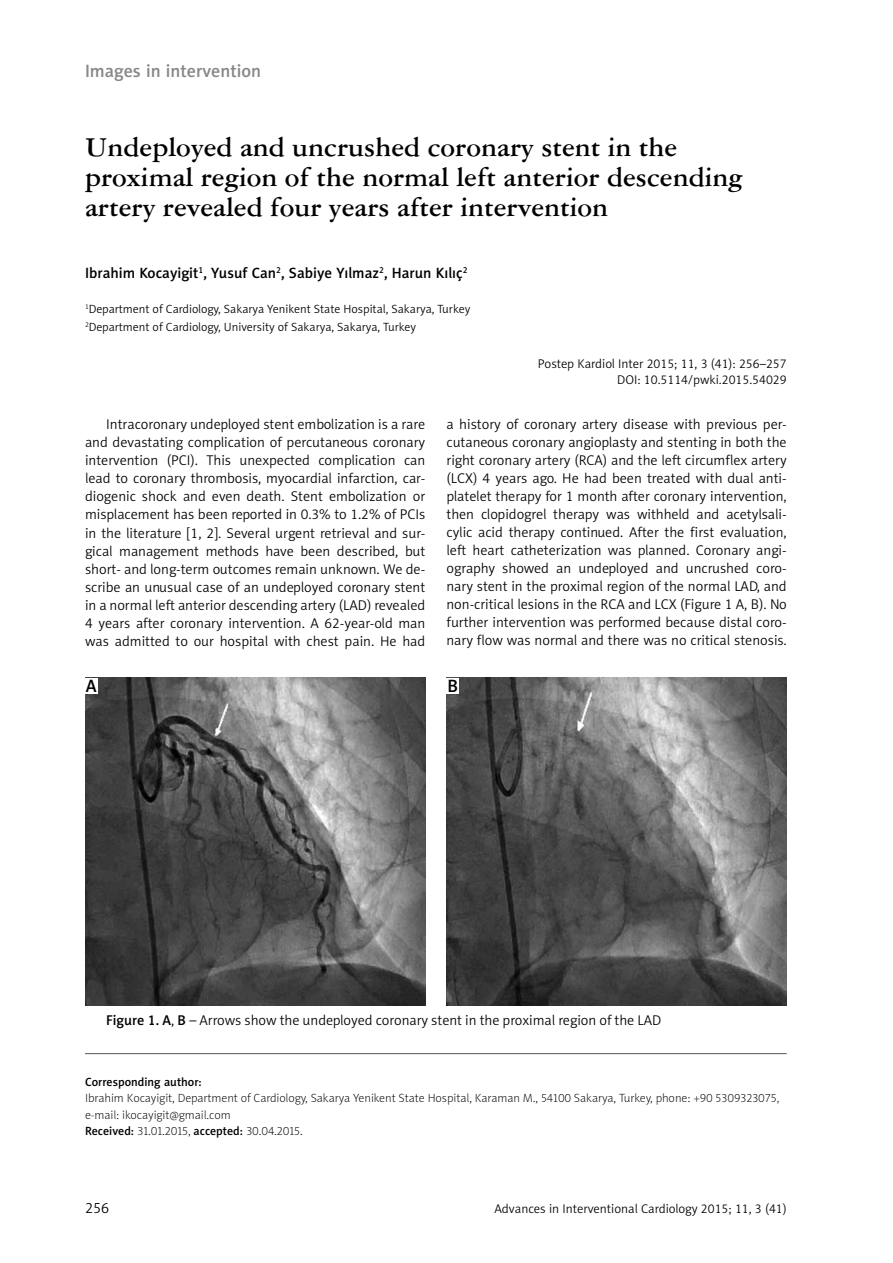
<style>
.page{position:relative;width:893px;height:1263px;background:#fff}
.page>*{position:absolute;margin:0;border:0;box-sizing:border-box;transform-origin:0 0}
.t1{font:700 25.5px/30px "Ameri Garmnd PL";color:#000}
.t2{font:18px "Naomi Sans EFN Medium";color:#878787}
.t3{font:18px "Naomi Sans EFN Medium";color:#000}
.t4{font:15px "Naomi Sans EFN Medium";color:#000}
.t5{font:15px "Naomi Sans EFN Light";color:#000}
.t6{font:14.25px/18.1px "Naomi Sans EFN Light";color:#000;text-align:justify}
.t7{font:12.75px/15.8px "Naomi Sans EFN Light";color:#000;text-align:right}
.t8{font:12px/16.5px "Naomi Sans EFN Thin";color:#000}
.t9{font:12px/18px "Naomi Sans EFN Light";color:#000}
.t10{font:12px "Naomi Sans EFN Medium";color:#000}
.s1{font-family:"Naomi Sans EFN Medium"}
</style>
<div class="page">
<hr style="left:85px;top:1053px;width:702px;height:1px;background:#575756">
<img style="left:85px;top:678px;width:340px;height:328px">
<img style="left:446px;top:678px;width:341px;height:328px">
<div style="left:85px;top:678px;width:13px;height:15px;background:#fff"></div>
<div style="left:446px;top:678px;width:13px;height:15px;background:#fff"></div>
<p class="t2" style="left:85px;top:60px;width:178px">Images in intervention</p>
<h1 class="t1" style="left:85px;top:131px;width:659px">Undeployed and uncrushed coronary stent in the proximal region of the normal left anterior descending artery revealed four years after intervention</h1>
<p class="t4" style="left:85px;top:264px;width:384px">Ibrahim Kocayigit<sup>1</sup>, Yusuf Can<sup>2</sup>, Sabiye Yılmaz<sup>2</sup>, Harun Kılıç<sup>2</sup></p>
<p class="t9" style="left:85px;top:300px;width:387px"><sup>1</sup>Department of Cardiology, Sakarya Yenikent State Hospital, Sakarya, Turkey<br><sup>2</sup>Department of Cardiology, University of Sakarya, Sakarya, Turkey</p>
<p class="t7" style="left:538px;top:356px;width:250px">Postep Kardiol Inter 2015; 11, 3 (41): 256–257<br>DOI: 10.5114/pwki.2015.54029</p>
<p class="t6" style="left:85px;top:415px;width:342px;text-indent:21px">Intracoronary undeployed stent embolization is a rare and devastating complication of percutaneous coronary intervention (PCI). This unexpected complication can lead to coronary thrombosis, myocardial infarction, car&shy;diogenic shock and even death. Stent embolization or misplacement has been reported in 0.3% to 1.2% of PCIs in the literature [1, 2]. Several urgent retrieval and sur&shy;gical management methods have been described, but short- and long-term outcomes remain unknown. We de&shy;scribe an unusual case of an undeployed coronary stent in a normal left anterior descending artery (LAD) revealed 4 years after coronary intervention. A 62-year-old man was admitted to our hospital with chest pain. He had</p>
<p class="t6" style="left:446px;top:415px;width:342px">a history of coronary artery disease with previous per&shy;cutaneous coronary angioplasty and stenting in both the right coronary artery (RCA) and the left circumflex artery (LCX) 4 years ago. He had been treated with dual anti&shy;platelet therapy for 1 month after coronary intervention, then clopidogrel therapy was withheld and acetylsali&shy;cylic acid therapy continued. After the first evaluation, left heart catheterization was planned. Coronary angi&shy;ography showed an undeployed and uncrushed coro&shy;nary stent in the proximal region of the normal LAD, and non-critical lesions in the RCA and LCX (Figure 1 A, B). No further intervention was performed because distal coro&shy;nary flow was normal and there was no critical stenosis.</p>
<p class="t3" style="left:86px;top:675px;width:12px">A</p>
<p class="t3" style="left:447px;top:675px;width:12px">B</p>
<p class="t6" style="left:106px;top:1011px;width:557px"><span class="s1">Figure 1. A</span>, <span class="s1">B</span> – Arrows show the undeployed coronary stent in the proximal region of the LAD</p>
<p class="t10" style="left:85px;top:1075px;width:118px">Corresponding author:</p>
<p class="t8" style="left:85px;top:1090px;width:696px">Ibrahim Kocayigit, Department of Cardiology, Sakarya Yenikent State Hospital, Karaman M., 54100 Sakarya, Turkey, phone: +90 5309323075, e-mail: ikocayigit@gmail.com<br><span class="s1">Received:</span> 31.01.2015, <span class="s1">accepted:</span> 30.04.2015.</p>
<p class="t5" style="left:85px;top:1199px;width:26px">256</p>
<p class="t7" style="left:494px;top:1201px;width:294px">Advances in Interventional Cardiology 2015; 11, 3 (41)</p>
</div>
